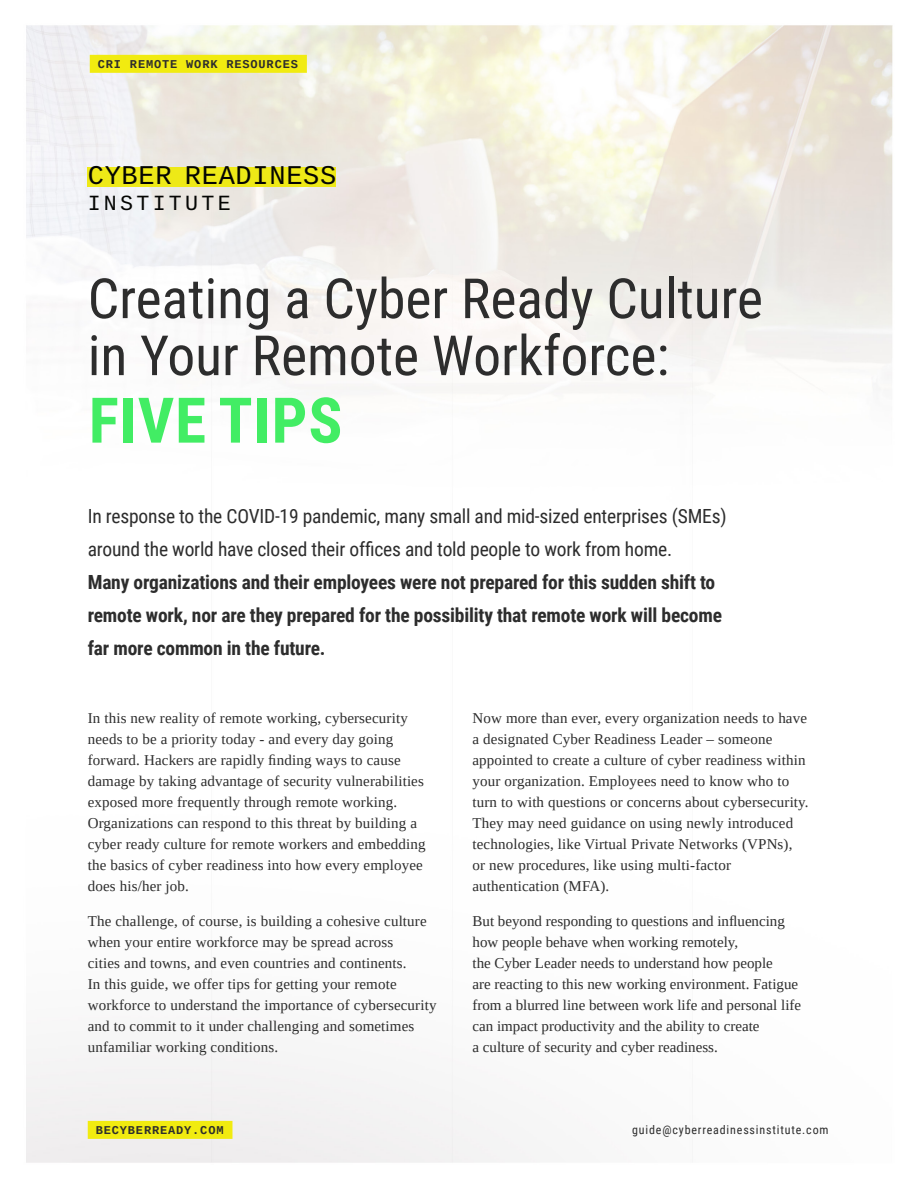
<style>
.page{position:relative;width:918px;height:1188px;background:#fff}
.page>*{position:absolute;margin:0;border:0;box-sizing:border-box;transform-origin:0 0}
.H1_Span_All{font:700 63px "Roboto Condensed";letter-spacing:.015em;color:#42ed64}
.H1_Span_All-2{font:55.5px/57px "Roboto Condensed";color:#2d2d2d}
.t1{font:27px "Cousine";letter-spacing:.025em;color:#040503}
.t2{font:21.6px "Cousine";letter-spacing:.15em;color:#040503}
.Call_Out{font:700 19.5px/33px "Roboto Condensed";letter-spacing:-.01em;color:#2d2d2d}
.Body_10{font:15px/21px "Tinos";letter-spacing:.01em;color:#2d2d2d}
.t3{font:700 12px "Cousine";letter-spacing:.07em;color:#2d2d2d}
.t4{font:12px "Roboto Condensed";letter-spacing:.07em;color:#2d2d2d}
.s1{font-weight:400}
</style>
<div class="page">
<img style="left:26px;top:25px;width:867px;height:1138px">
<div style="left:88px;top:1121px;width:144px;height:18px;background:#f1eb10"></div>
<div style="left:88px;top:168px;width:248px;height:19px;background:#eee917"></div>
<div style="left:90px;top:55px;width:217px;height:18px;background:#f1eb10"></div>
<p class="t3" style="left:98px;top:56px;width:202px">CRI REMOTE WORK RESOURCES</p>
<p class="t1" style="left:88px;top:158px;width:250px">CYBER READINESS</p>
<p class="t2" style="left:88px;top:189px;width:144px">INSTITUTE</p>
<p class="H1_Span_All-2" style="left:88px;top:268px;width:677px">Creating a Cyber Ready Culture in Your Remote Workforce:</p>
<p class="H1_Span_All" style="left:89px;top:376px;width:255px">FIVE TIPS</p>
<p class="Call_Out" style="left:88px;top:499px;width:640px"><span class="s1">In response to the COVID-19 pandemic, many small and mid-sized enterprises (SMEs) around the world have closed their offices and told people to work from home.<br></span>Many organizations and their employees were not prepared for this sudden shift to remote work, nor are they prepared for the possibility that remote work will become far more common in the future.</p>
<p class="Body_10" style="left:88px;top:708px;width:339px">In this new reality of remote working, cybersecurity needs to be a priority today - and every day going forward. Hackers are rapidly finding ways to cause damage by taking advantage of security vulnerabilities exposed more frequently through remote working.<br>Organizations can respond to this threat by building a cyber ready culture for remote workers and embedding the basics of cyber readiness into how every employee does his/her job.</p>
<p class="Body_10" style="left:88px;top:910px;width:350px">The challenge, of course, is building a cohesive culture when your entire workforce may be spread across<br>cities and towns, and even countries and continents.<br>In this guide, we offer tips for getting your remote workforce to understand the importance of cybersecurity and to commit to it under challenging and sometimes unfamiliar working conditions.</p>
<p class="Body_10" style="left:472px;top:708px;width:338px">Now more than ever, every organization needs to have a designated Cyber Readiness Leader – someone appointed to create a culture of cyber readiness within your organization. Employees need to know who to turn to with questions or concerns about cybersecurity.<br>They may need guidance on using newly introduced technologies, like Virtual Private Networks (VPNs), or new procedures, like using multi-factor authentication (MFA).</p>
<p class="Body_10" style="left:472px;top:910px;width:330px">But beyond responding to questions and influencing how people behave when working remotely,<br>the Cyber Leader needs to understand how people<br>are reacting to this new working environment. Fatigue from a blurred line between work life and personal life can impact productivity and the ability to create<br>a culture of security and cyber readiness.</p>
<p class="t3" style="left:96px;top:1123px;width:129px">BECYBERREADY.COM</p>
<p class="t4" style="left:632px;top:1122px;width:198px">guide@cyberreadinessinstitute.com</p>
</div>
